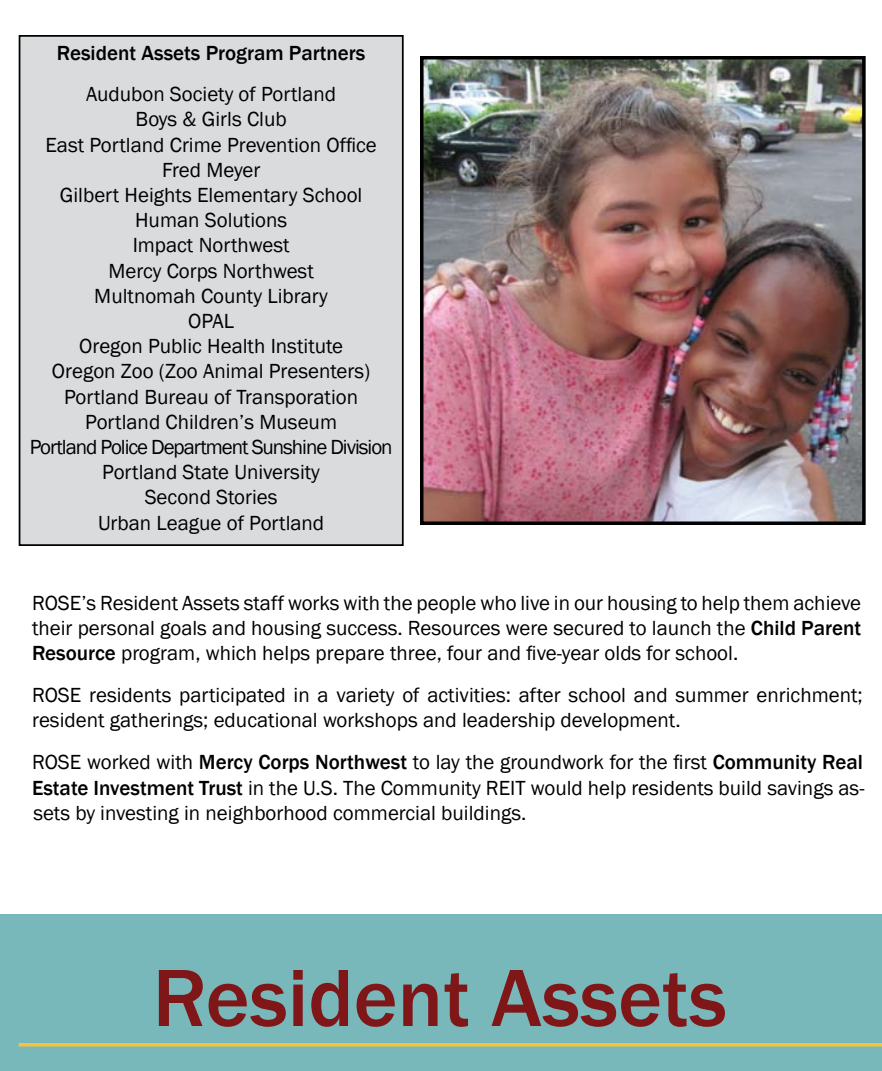
<style>
.page{position:relative;width:882px;height:1071px;background:#fff}
.page>*{position:absolute;margin:0;border:0;box-sizing:border-box;transform-origin:0 0}
.t1{font:500 84px "Franklin Gothic";color:#7f1618}
.t2{font:21px/25.2px "Franklin Gothic";color:#000;text-align:justify}
.t3{font:500 21px "Franklin Gothic";color:#000}
.s1{font-weight:500}
</style>
<div class="page">
<div style="left:0;top:914px;width:882px;height:157px;background:#79b8ba"></div>
<img style="left:425px;top:61px;width:436px;height:459px">
<div style="left:420px;top:56px;width:446px;height:469px;border:4px solid #000"></div>
<hr style="left:19px;top:1043px;width:863px;height:3px;background:#f8c23a">
<div style="left:20px;top:36px;width:383px;height:509px;background:#d9dbdc"></div>
<div style="left:19px;top:35px;width:385px;height:511px;border:2px solid #000"></div>
<p class="t3" style="left:57px;top:40px;width:310px">Resident Assets Program Partners</p>
<p class="t2" style="left:30px;top:82px;width:364px;text-align:center">Audubon Society of Portland<br>Boys &amp; Girls Club<br>East Portland Crime Prevention Office<br>Fred Meyer<br>Gilbert Heights Elementary School<br>Human Solutions<br>Impact Northwest<br>Mercy Corps Northwest<br>Multnomah County Library<br>OPAL<br>Oregon Public Health Institute<br>Oregon Zoo (Zoo Animal Presenters)<br>Portland Bureau of Transporation<br>Portland Children’s Museum<br>Portland Police Department Sunshine Division<br>Portland State University<br>Second Stories<br>Urban League of Portland</p>
<p class="t2" style="left:32px;top:591px;width:831px">ROSE’s Resident Assets staff works with the people who live in our housing to help them achieve their personal goals and housing success. Resources were secured to launch the <span class="s1">Child Parent Resource</span> program, which helps prepare three, four and five-year olds for school.</p>
<p class="t2" style="left:32px;top:683px;width:832px">ROSE residents participated in a variety of activities: after school and summer enrichment; resident gatherings; educational workshops and leadership development.</p>
<p class="t2" style="left:32px;top:750px;width:834px">ROSE worked with <span class="s1">Mercy Corps Northwest</span> to lay the groundwork for the first <span class="s1">Community Real Estate Investment Trust</span> in the U.S. The Community REIT would help residents build savings as&shy;sets by investing in neighborhood commercial buildings.</p>
<h1 class="t1" style="left:153px;top:946px;width:576px">Resident Assets</h1>
</div>
